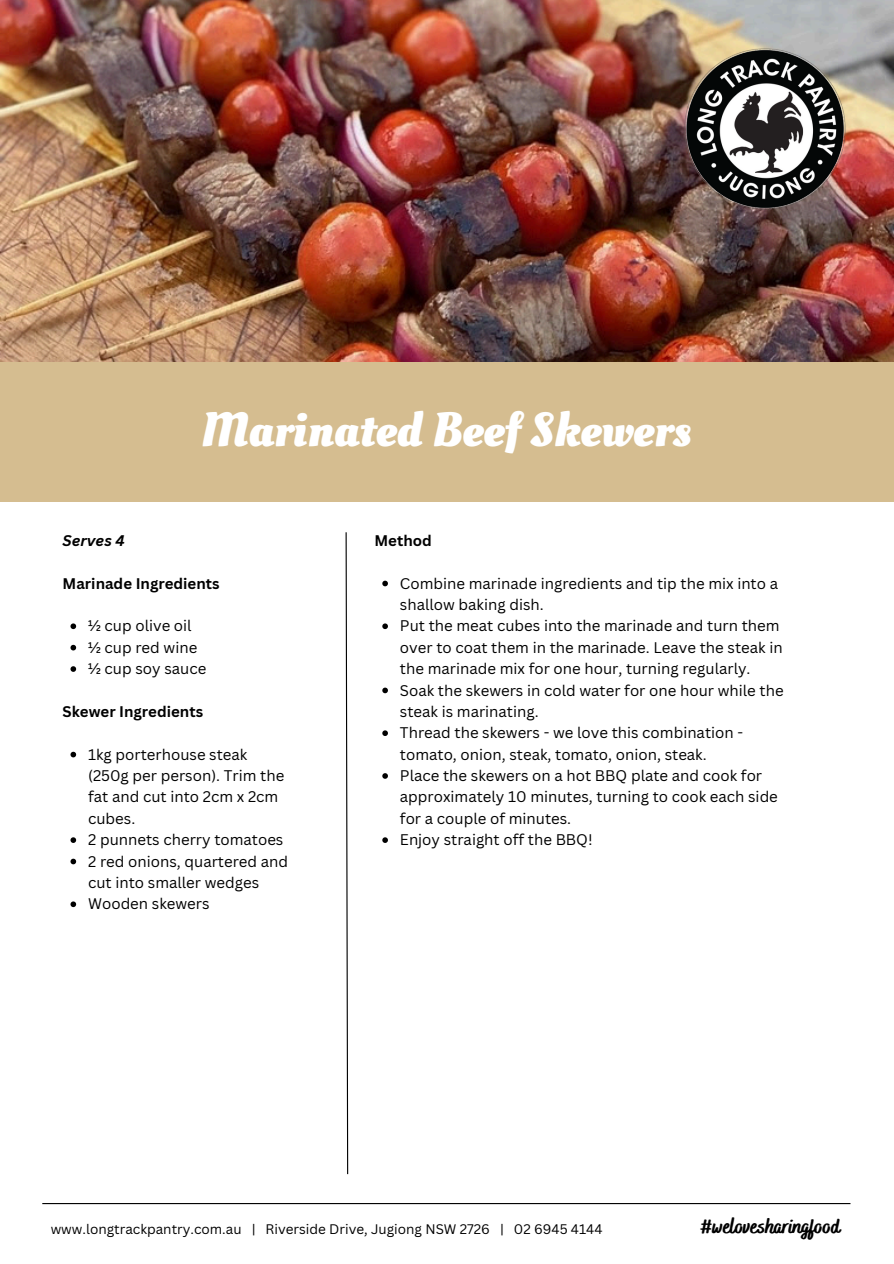
<style>
.page{position:relative;width:894px;height:1264px;background:#fff}
.page>*{position:absolute;margin:0;border:0;box-sizing:border-box;transform-origin:0 0}
.t1{font:700 48px "Oleo Script";color:#fff}
.t2{font:800 21px "Bakerie Smooth";color:#000}
.t3{font:15px/21.3px "Canva Sans";color:#000}
.t4{font:700 15px "Canva Sans";color:#000}
.t5{font:italic 700 15px "Canva Sans";color:#000}
.t6{font:13.5px "Canva Sans";color:#000}
</style>
<div class="page">
<img style="left:0;top:0;width:893px;height:362px">
<img style="left:679px;top:43px;width:171px;height:171px">
<hr style="left:42px;top:1202px;width:808px;height:2px;background:#000">
<svg style="left:345px;top:532px;width:3px;height:643px"></svg>
<div style="left:0;top:362px;width:893px;height:139px;background:#d5bd90"></div>
<svg style="left:70px;top:623px;width:6px;height:6px"></svg>
<svg style="left:70px;top:645px;width:6px;height:5px"></svg>
<svg style="left:70px;top:666px;width:6px;height:6px"></svg>
<svg style="left:70px;top:751px;width:6px;height:6px"></svg>
<svg style="left:70px;top:837px;width:6px;height:6px"></svg>
<svg style="left:70px;top:858px;width:6px;height:6px"></svg>
<svg style="left:70px;top:901px;width:6px;height:6px"></svg>
<svg style="left:382px;top:580px;width:6px;height:6px"></svg>
<svg style="left:382px;top:623px;width:6px;height:6px"></svg>
<svg style="left:382px;top:687px;width:6px;height:6px"></svg>
<svg style="left:382px;top:730px;width:6px;height:6px"></svg>
<svg style="left:382px;top:773px;width:6px;height:5px"></svg>
<svg style="left:382px;top:837px;width:6px;height:6px"></svg>
<h3 class="t1" style="left:201px;top:398px;width:492px">Marinated Beef Skewers</h3>
<h3 class="t5" style="left:63px;top:530px;width:64px">Serves 4</h3>
<p class="t4" style="left:63px;top:572px;width:158px">Marinade Ingredients</p>
<p class="t3" style="left:88px;top:615px;width:105px">½ cup olive oil</p>
<p class="t3" style="left:88px;top:636px;width:111px">½ cup red wine</p>
<h3 class="t3" style="left:88px;top:657px;width:120px">½ cup soy sauce</h3>
<p class="t4" style="left:63px;top:701px;width:142px">Skewer Ingredients</p>
<p class="t3" style="left:88px;top:743px;width:198px">1kg porterhouse steak (250g per person). Trim the fat and cut into 2cm x 2cm cubes.</p>
<p class="t3" style="left:88px;top:828px;width:197px">2 punnets cherry tomatoes</p>
<p class="t3" style="left:88px;top:850px;width:201px">2 red onions, quartered and cut into smaller wedges</p>
<h3 class="t3" style="left:88px;top:892px;width:123px">Wooden skewers</h3>
<p class="t4" style="left:374px;top:530px;width:59px">Method</p>
<p class="t3" style="left:400px;top:572px;width:379px">Combine marinade ingredients and tip the mix into a shallow baking dish.</p>
<p class="t3" style="left:400px;top:615px;width:384px">Put the meat cubes into the marinade and turn them over to coat them in the marinade. Leave the steak in the marinade mix for one hour, turning regularly.</p>
<p class="t3" style="left:400px;top:679px;width:385px">Soak the skewers in cold water for one hour while the steak is marinating.</p>
<p class="t3" style="left:400px;top:721px;width:344px">Thread the skewers - we love this combination - tomato, onion, steak, tomato, onion, steak.</p>
<p class="t3" style="left:400px;top:764px;width:379px">Place the skewers on a hot BBQ plate and cook for approximately 10 minutes, turning to cook each side for a couple of minutes.</p>
<p class="t3" style="left:400px;top:828px;width:194px">Enjoy straight off the BBQ!</p>
<h1 class="t6" style="left:51px;top:1219px;width:553px">www.longtrackpantry.com.au | Riverside Drive, Jugiong NSW 2726 | 02 6945 4144</h1>
<h2 class="t2" style="left:700px;top:1213px;width:141px">#welovesharingfood</h2>
</div>
